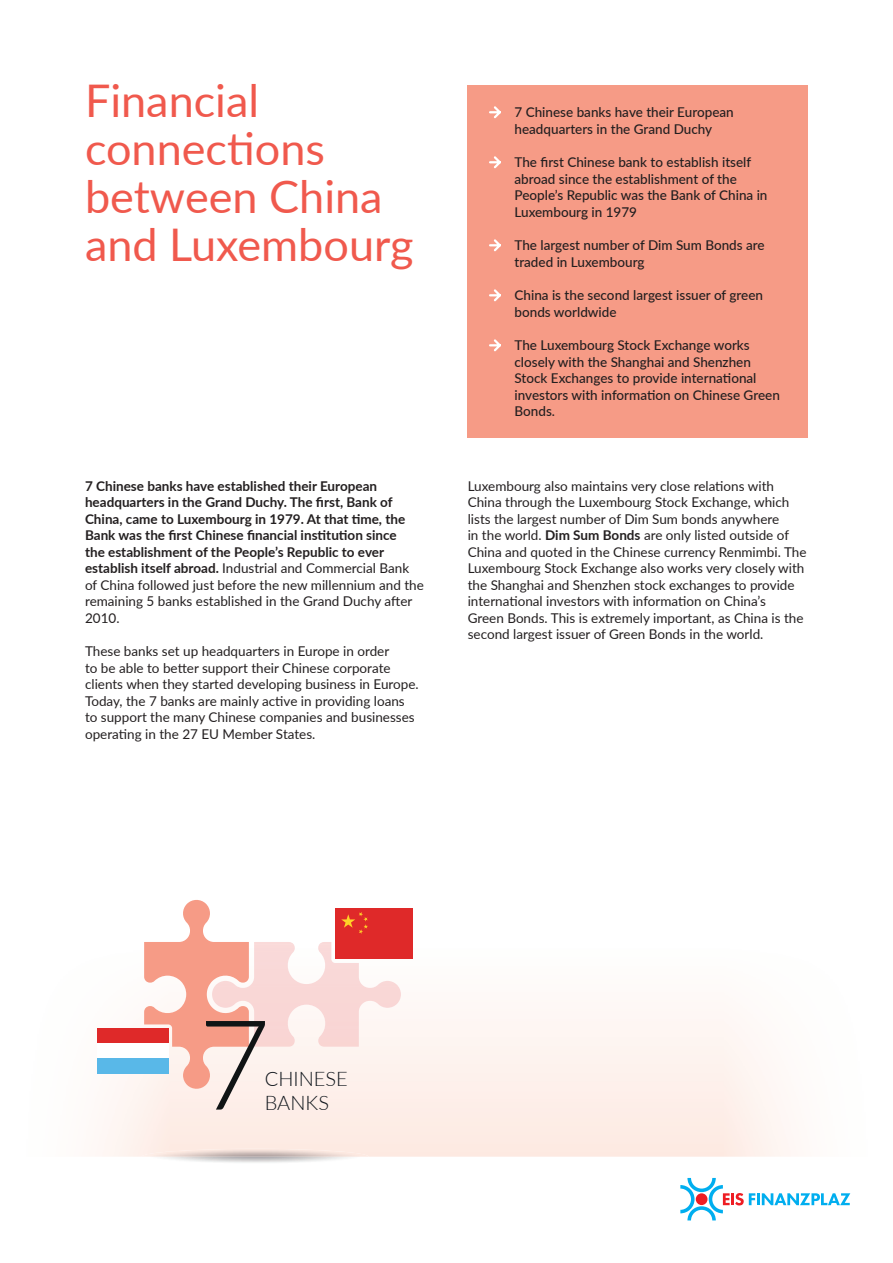
<style>
.page{position:relative;width:893px;height:1263px;background:#fff}
.page>*{position:absolute;margin:0;border:0;box-sizing:border-box;transform-origin:0 0}
.t1{font:300 125.1px "Lato";color:#101415}
.t2{font:45px/48px "Lato";color:#f0594d}
.t3{font:300 20.1px/24.2px "Lato";color:#11171d}
.t4{font:13.5px/16.5px "Lato";color:#231f20}
.t5{font:500 13.5px/16.5px "Lato";color:#231f20}
.t6{font:700 13.5px/16.5px "Lato";color:#231f20}
.s1{font-weight:400}
.s2{font-weight:700}
</style>
<div class="page">
<svg style="left:680px;top:1178px;width:170px;height:42px"></svg>
<div style="left:468px;top:85px;width:340px;height:352px;background:#f69b86"></div>
<svg style="left:489px;top:106px;width:12px;height:12px"></svg>
<svg style="left:489px;top:156px;width:12px;height:12px"></svg>
<svg style="left:489px;top:239px;width:12px;height:12px"></svg>
<svg style="left:489px;top:289px;width:12px;height:12px"></svg>
<svg style="left:489px;top:339px;width:12px;height:12px"></svg>
<div style="left:335px;top:908px;width:78px;height:51px;background:#df2929"></div>
<svg style="left:341px;top:912px;width:27px;height:22px"></svg>
<div style="left:97px;top:1028px;width:71px;height:15px;background:#df2929"></div>
<div style="left:97px;top:1059px;width:71px;height:15px;background:#59b8e8"></div>
<svg style="left:144px;top:900px;width:187px;height:190px"></svg>
<img style="left:212px;top:944px;width:189px;height:103px">
<h2 class="t2" style="left:85px;top:75px;width:330px">Financial connections between China and Luxembourg</h2>
<p class="t6" style="left:85px;top:477px;width:340px">7 Chinese banks have established their European headquarters in the Grand Duchy. The first, Bank of China, came to Luxembourg in 1979. At that time, the Bank was the first Chinese financial institution since<br>the establishment of the People’s Republic to ever establish itself abroad. <span class="s1">Industrial and Commercial Bank of China followed just before the new millennium and the remaining 5 banks established in the Grand Duchy after 2010.</span></p>
<p class="t4" style="left:85px;top:643px;width:335px">These banks set up headquarters in Europe in order<br>to be able to better support their Chinese corporate clients when they started developing business in Europe.<br>Today, the 7 banks are mainly active in providing loans to support the many Chinese companies and businesses operating in the 27 EU Member States.</p>
<p class="t5" style="left:514px;top:103px;width:221px">7 Chinese banks have their European headquarters in the Grand Duchy</p>
<p class="t5" style="left:514px;top:153px;width:254px">The first Chinese bank to establish itself abroad since the establishment of the People’s Republic was the Bank of China in Luxembourg in 1979</p>
<p class="t5" style="left:514px;top:236px;width:252px">The largest number of Dim Sum Bonds are traded in Luxembourg</p>
<p class="t5" style="left:514px;top:286px;width:250px">China is the second largest issuer of green bonds worldwide</p>
<p class="t5" style="left:514px;top:336px;width:267px">The Luxembourg Stock Exchange works closely with the Shanghai and Shenzhen Stock Exchanges to provide international investors with information on Chinese Green Bonds.</p>
<p class="t4" style="left:468px;top:477px;width:340px">Luxembourg also maintains very close relations with China through the Luxembourg Stock Exchange, which lists the largest number of Dim Sum bonds anywhere<br>in the world. <span class="s2">Dim Sum Bonds</span> are only listed outside of China and quoted in the Chinese currency Renmimbi. The Luxembourg Stock Exchange also works very closely with the Shanghai and Shenzhen stock exchanges to provide international investors with information on China’s<br>Green Bonds. This is extremely important, as China is the second largest issuer of Green Bonds in the world.</p>
<h1 class="t1" style="left:198px;top:977px;width:74px">7</h1>
<h3 class="t3" style="left:265px;top:1066px;width:85px">CHINESE<br>BANKS</h3>
</div>
